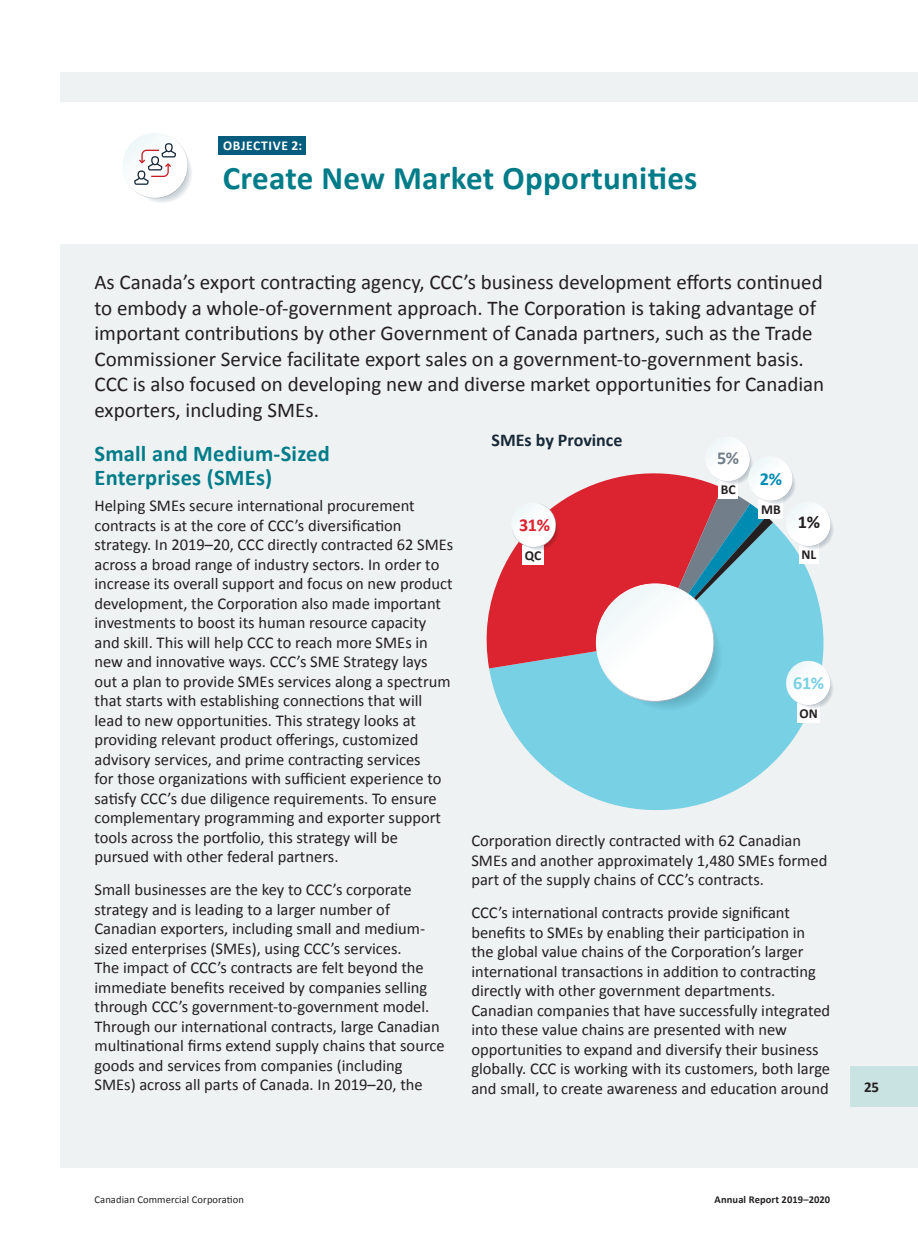
<style>
.page{position:relative;width:918px;height:1242px;background:#fff}
.page>*{position:absolute;margin:0;border:0;box-sizing:border-box;transform-origin:0 0}
.t1{font:700 33px "Calibri";letter-spacing:.01em;color:#007c89}
.t2{font:700 22.5px/24px "Calibri";letter-spacing:.01em;color:#007c89}
.t3{font:21px/25.5px "Calibri";color:#231f20}
.t4{font:700 18.3px "Calibri";color:#db2430}
.t5{font:700 18.3px "Calibri";color:#78d0e4}
.t6{font:700 18.3px "Calibri";color:#727f8a}
.t7{font:700 18.3px "Calibri";color:#008bb3}
.t8{font:700 18.3px "Calibri";color:#231f20}
.t9{font:700 18px "Calibri";color:#172938}
.t10{font:16.5px/19.5px "Calibri";color:#231f20}
.t11{font:700 15px "Calibri";color:#231f20}
.t12{font:700 13.65px "Calibri";color:#231f20}
.t13{font:700 13.5px "Calibri";letter-spacing:.05em;color:#fff}
.t14{font:10.5px "Calibri";letter-spacing:.01em;color:#231f20}
.t15{font:700 10.5px "Calibri";letter-spacing:.01em;color:#231f20}
</style>
<div class="page">
<div style="left:60px;top:72px;width:858px;height:1095px;background:#eff2f3"></div>
<div style="left:58px;top:103px;width:860px;height:141px;background:#fff"></div>
<div style="left:218px;top:136px;width:88px;height:19px;background:#055c7d"></div>
<svg style="left:123px;top:133px;width:69px;height:70px"></svg>
<svg style="left:489px;top:668px;width:314px;height:142px;fill:#78d0e4"></svg>
<svg style="left:486px;top:483px;width:110px;height:185px;fill:#db2430"></svg>
<div style="left:523px;top:545px;width:21px;height:20px;background:#fff"></div>
<svg style="left:511px;top:503px;width:48px;height:48px"></svg>
<div style="left:797px;top:703px;width:23px;height:20px;background:#fff"></div>
<svg style="left:596px;top:441px;width:237px;height:270px"></svg>
<div style="left:850px;top:1066px;width:68px;height:41px;background:#c9e3e3"></div>
<p class="t13" style="left:223px;top:137px;width:81px">OBJECTIVE 2:</p>
<h1 class="t1" style="left:223px;top:157px;width:476px">Create New Market Opportunities</h1>
<p class="t3" style="left:94px;top:269px;width:731px">As Canada’s export contracting agency, CCC’s business development efforts continued to embody a whole-of-government approach. The Corporation is taking advantage of important contributions by other Government of Canada partners, such as the Trade Commissioner Service facilitate export sales on a government-to-government basis.<br>CCC is also focused on developing new and diverse market opportunities for Canadian exporters, including SMEs.</p>
<h2 class="t2" style="left:94px;top:441px;width:237px">Small and Medium-Sized<br>Enterprises (SMEs)</h2>
<p class="t10" style="left:94px;top:496px;width:360px">Helping SMEs secure international procurement contracts is at the core of CCC’s diversification strategy. In 2019–20, CCC directly contracted 62 SMEs across a broad range of industry sectors. In order to increase its overall support and focus on new product development, the Corporation also made important investments to boost its human resource capacity and skill. This will help CCC to reach more SMEs in new and innovative ways. CCC’s SME Strategy lays out a plan to provide SMEs services along a spectrum that starts with establishing connections that will lead to new opportunities. This strategy looks at providing relevant product offerings, customized advisory services, and prime contracting services<br>for those organizations with sufficient experience to satisfy CCC’s due diligence requirements. To ensure complementary programming and exporter support tools across the portfolio, this strategy will be pursued with other federal partners.</p>
<p class="t10" style="left:94px;top:880px;width:352px">Small businesses are the key to CCC’s corporate strategy and is leading to a larger number of Canadian exporters, including small and medium&shy;sized enterprises (SMEs), using CCC’s services.<br>The impact of CCC’s contracts are felt beyond the immediate benefits received by companies selling through CCC’s government-to-government model.<br>Through our international contracts, large Canadian multinational firms extend supply chains that source goods and services from companies (including SMEs) across all parts of Canada. In 2019–20, the</p>
<p class="t9" style="left:492px;top:428px;width:132px">SMEs by Province</p>
<p class="t6" style="left:717px;top:446px;width:24px">5%</p>
<p class="t7" style="left:760px;top:467px;width:24px">2%</p>
<p class="t12" style="left:721px;top:481px;width:16px">BC</p>
<p class="t12" style="left:761px;top:500px;width:21px">MB</p>
<p class="t8" style="left:798px;top:511px;width:24px">1%</p>
<p class="t4" style="left:519px;top:513px;width:32px">31%</p>
<p class="t12" style="left:802px;top:546px;width:16px">NL</p>
<p class="t12" style="left:525px;top:547px;width:18px">QC</p>
<p class="t5" style="left:793px;top:671px;width:32px">61%</p>
<p class="t12" style="left:800px;top:705px;width:20px">ON</p>
<p class="t10" style="left:471px;top:831px;width:358px">Corporation directly contracted with 62 Canadian<br>SMEs and another approximately 1,480 SMEs formed part of the supply chains of CCC’s contracts.</p>
<p class="t10" style="left:471px;top:903px;width:360px">CCC’s international contracts provide significant benefits to SMEs by enabling their participation in the global value chains of the Corporation’s larger international transactions in addition to contracting directly with other government departments.<br>Canadian companies that have successfully integrated into these value chains are presented with new opportunities to expand and diversify their business globally. CCC is working with its customers, both large and small, to create awareness and education around</p>
<p class="t11" style="left:864px;top:1078px;width:17px">25</p>
<p class="t14" style="left:94px;top:1193px;width:151px">Canadian Commercial Corporation</p>
<p class="t15" style="left:715px;top:1193px;width:117px">Annual Report 2019–2020</p>
</div>
